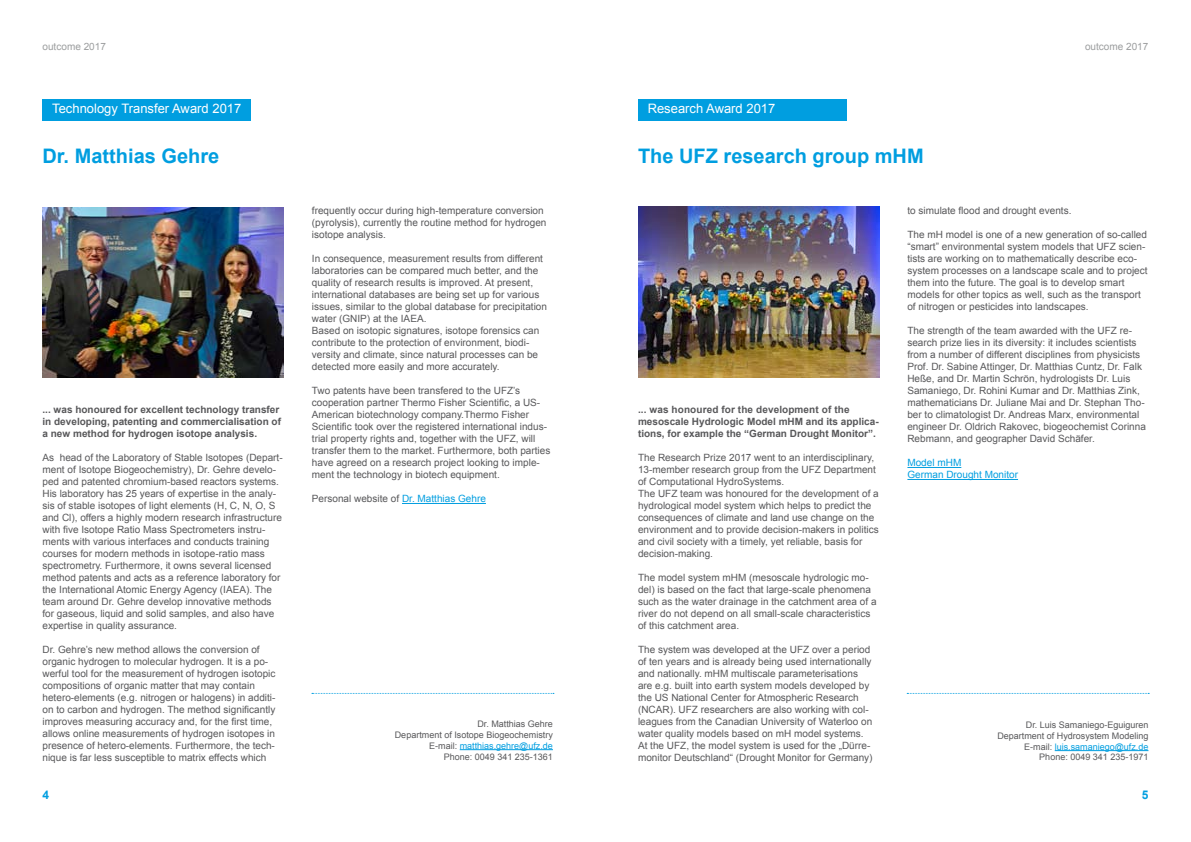
<style>
.page{position:relative;width:1191px;height:842px;background:#fff}
.page>*{position:absolute;margin:0;border:0;box-sizing:border-box;transform-origin:0 0}
.t1{font:700 20px "Arial";color:#009ee0}
.t2{font:13px "Arial";color:#fff}
.t3{font:700 12px "Arial";color:#009ee0}
.t4{font:10px/12px "Arial";color:#58585a}
.t5{font:700 10px/12px "Arial";color:#58585a}
.t6{font:10px/12px "Arial";color:#009ee0}
.t7{font:10px "Arial";color:#9c9e9f}
.t8{font:9px/10.8px "Arial";color:#58585a;text-align:right}
.s1{color:#009ee0}
</style>
<div class="page">
<div style="left:43px;top:99px;width:208px;height:21px;background:#009ee0"></div>
<img style="left:43px;top:207px;width:240px;height:170px">
<hr style="left:402px;top:503px;width:84px;height:1px;background:#009ee0">
<hr style="left:460px;top:749px;width:93px;height:1px;background:#009ee0">
<svg style="left:312px;top:693px;width:242px;height:1px"></svg>
<div style="left:638px;top:99px;width:208px;height:21px;background:#009ee0"></div>
<img style="left:638px;top:206px;width:241px;height:171px">
<hr style="left:907px;top:467px;width:54px;height:1px;background:#009ee0">
<hr style="left:907px;top:479px;width:111px;height:1px;background:#009ee0">
<hr style="left:1054px;top:750px;width:94px;height:1px;background:#009ee0">
<svg style="left:907px;top:693px;width:242px;height:1px"></svg>
<p class="t7" style="left:43px;top:40px;width:65px">outcome 2017</p>
<p class="t7" style="left:1085px;top:40px;width:65px">outcome 2017</p>
<h2 class="t2" style="left:52px;top:100px;width:191px">Technology Transfer Award 2017</h2>
<h2 class="t2" style="left:647px;top:100px;width:129px">Research Award 2017</h2>
<h1 class="t1" style="left:43px;top:143px;width:178px">Dr. Matthias Gehre</h1>
<h1 class="t1" style="left:638px;top:143px;width:287px">The UFZ research group mHM</h1>
<p class="t5" style="left:43px;top:404px;width:240px">... was honoured for excellent technology transfer in developing, patenting and commercialisation of a new method for hydrogen isotope analysis.</p>
<p class="t4" style="left:43px;top:451px;width:242px">As head of the Laboratory of Stable Isotopes (Depart&shy;ment of Isotope Biogeochemistry), Dr. Gehre develo&shy;ped and patented chromium-based reactors systems.<br>His laboratory has 25 years of expertise in the analy&shy;sis of stable isotopes of light elements (H, C, N, O, S and Cl), offers a highly modern research infrastructure with five Isotope Ratio Mass Spectrometers instru&shy;ments with various interfaces and conducts training courses for modern methods in isotope-ratio mass spectrometry. Furthermore, it owns several licensed method patents and acts as a reference laboratory for the International Atomic Energy Agency (IAEA). The team around Dr. Gehre develop innovative methods for gaseous, liquid and solid samples, and also have expertise in quality assurance.</p>
<p class="t4" style="left:43px;top:643px;width:234px">Dr. Gehre’s new method allows the conversion of organic hydrogen to molecular hydrogen. It is a po&shy;werful tool for the measurement of hydrogen isotopic compositions of organic matter that may contain hetero-elements (e.g. nitrogen or halogens) in additi&shy;on to carbon and hydrogen. The method significantly improves measuring accuracy and, for the first time, allows online measurements of hydrogen isotopes in presence of hetero-elements. Furthermore, the tech&shy;nique is far less susceptible to matrix effects which</p>
<p class="t4" style="left:312px;top:205px;width:236px">frequently occur during high-temperature conversion (pyrolysis), currently the routine method for hydrogen isotope analysis.</p>
<p class="t4" style="left:312px;top:253px;width:237px">In consequence, measurement results from different laboratories can be compared much better, and the quality of research results is improved. At present, international databases are being set up for various issues, similar to the global database for precipitation water (GNIP) at the IAEA.<br>Based on isotopic signatures, isotope forensics can contribute to the protection of environment, biodi&shy;versity and climate, since natural processes can be detected more easily and more accurately.</p>
<p class="t4" style="left:312px;top:385px;width:240px">Two patents have been transfered to the UFZ’s cooperation partner Thermo Fisher Scientific, a US-American biotechnology company.Thermo Fisher Scientific took over the registered international indus&shy;trial property rights and, together with the UFZ, will transfer them to the market. Furthermore, both parties have agreed on a research project looking to imple&shy;ment the technology in biotech equipment.</p>
<p class="t4" style="left:312px;top:493px;width:175px">Personal website of <span class="s1">Dr. Matthias Gehre</span></p>
<p class="t8" style="left:395px;top:719px;width:160px">Dr. Matthias Gehre<br>Department of Isotope Biogeochemistry<br>E-mail: <span class="s1">matthias.gehre@ufz.de<br></span>Phone: 0049 341 235-1361</p>
<p class="t5" style="left:638px;top:404px;width:242px">... was honoured for the development of the mesoscale Hydrologic Model mHM and its applica&shy;tions, for example the “German Drought Monitor”.</p>
<p class="t4" style="left:638px;top:451px;width:242px">The Research Prize 2017 went to an interdisciplinary, 13-member research group from the UFZ Department of Computational HydroSystems.<br>The UFZ team was honoured for the development of a hydrological model system which helps to predict the consequences of climate and land use change on the environment and to provide decision-makers in politics and civil society with a timely, yet reliable, basis for decision-making.</p>
<p class="t4" style="left:638px;top:571px;width:240px">The model system mHM (mesoscale hydrologic mo&shy;del) is based on the fact that large-scale phenomena such as the water drainage in the catchment area of a river do not depend on all small-scale characteristics of this catchment area.</p>
<p class="t4" style="left:638px;top:643px;width:236px">The system was developed at the UFZ over a period of ten years and is already being used internationally and nationally. mHM multiscale parameterisations are e.g. built into earth system models developed by the US National Center for Atmospheric Research (NCAR). UFZ researchers are also working with col&shy;leagues from the Canadian University of Waterloo on water quality models based on mH model systems.<br>At the UFZ, the model system is used for the „Dürre&shy;monitor Deutschland“ (Drought Monitor for Germany)</p>
<p class="t4" style="left:907px;top:205px;width:165px">to simulate flood and drought events.</p>
<p class="t4" style="left:907px;top:229px;width:242px">The mH model is one of a new generation of so-called “smart” environmental system models that UFZ scien&shy;tists are working on to mathematically describe eco&shy;system processes on a landscape scale and to project them into the future. The goal is to develop smart models for other topics as well, such as the transport of nitrogen or pesticides into landscapes.</p>
<p class="t4" style="left:907px;top:325px;width:240px">The strength of the team awarded with the UFZ re&shy;search prize lies in its diversity: it includes scientists from a number of different disciplines from physicists Prof. Dr. Sabine Attinger, Dr. Matthias Cuntz, Dr. Falk Heße, and Dr. Martin Schrön, hydrologists Dr. Luis Samaniego, Dr. Rohini Kumar and Dr. Matthias Zink, mathematicians Dr. Juliane Mai and Dr. Stephan Tho&shy;ber to climatologist Dr. Andreas Marx, environmental engineer Dr. Oldrich Rakovec, biogeochemist Corinna Rebmann, and geographer David Schäfer.</p>
<p class="t6" style="left:907px;top:457px;width:112px">Model mHM<br>German Drought Monitor</p>
<p class="t8" style="left:997px;top:720px;width:153px">Dr. Luis Samaniego-Eguiguren<br>Department of Hydrosystem Modeling<br>E-mail: <span class="s1">luis.samaniego@ufz.de<br></span>Phone: 0049 341 235-1971</p>
<p class="t3" style="left:43px;top:787px;width:8px">4</p>
<p class="t3" style="left:1141px;top:787px;width:8px">5</p>
</div>
